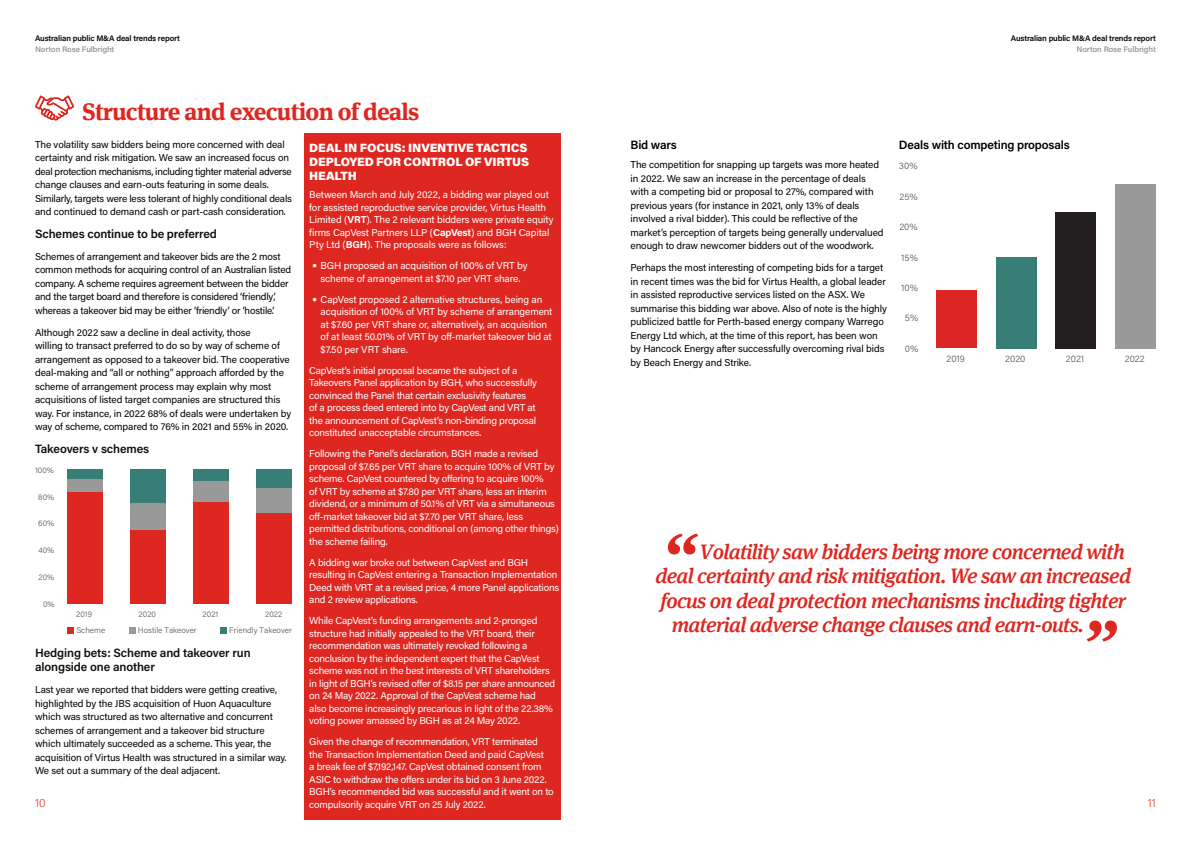
<style>
.page{position:relative;width:1191px;height:842px;background:#fff}
.page>*{position:absolute;margin:0;border:0;box-sizing:border-box;transform-origin:0 0}
.t1{font:italic 500 72px "Meta Serif Offc Pro";color:#dd2720}
.t2{font:700 24px "Meta Serif Offc Pro";letter-spacing:-.03em;color:#dd2720}
.t3{font:italic 500 21px "Meta Serif Offc Pro";letter-spacing:-.03em;color:#dd2720}
.t4{font:600 12px/14px "Acumin Pro";letter-spacing:-.01em;color:#12100b}
.t5{font:900 12px/14px "Acumin Pro";letter-spacing:-.01em;color:#fff;text-align:justify}
.t6{font:600 12px "Acumin Pro";letter-spacing:-.015em;color:#000}
.t7{font:200 12px "Acumin Pro";color:#dd2720}
.t8{font:10px/13.5px "Acumin Pro";letter-spacing:-.01em;color:#000}
.t9{font:10px/12.5px "Acumin Pro";letter-spacing:-.02em;color:#fff}
.t10{font:300 9.5px "Acumin Pro";color:#595959}
.t11{font:300 8.2px "Acumin Pro";color:#595959}
.t12{font:600 8px "Acumin Pro";letter-spacing:-.015em;color:#000}
.t13{font:600 8px "Acumin Pro";letter-spacing:-.01em;color:#999}
.s1{font-weight:700}
.s2{font-family:"Meta Serif Offc Pro"}
</style>
<div class="page">
<svg style="left:35px;top:96px;width:39px;height:24px"></svg>
<div style="left:303px;top:133px;width:257px;height:687px;background:#dd2720"></div>
<div style="left:257px;top:513px;width:35px;height:91px;background:#dd2720"></div>
<div style="left:257px;top:488px;width:35px;height:25px;background:#999"></div>
<div style="left:257px;top:469px;width:35px;height:19px;background:#377f76"></div>
<svg style="left:68px;top:628px;width:6px;height:6px"></svg>
<svg style="left:129px;top:628px;width:6px;height:6px"></svg>
<div style="left:220px;top:628px;width:7px;height:6px;background:#377f76"></div>
<div style="left:68px;top:492px;width:35px;height:112px;background:#dd2720"></div>
<div style="left:68px;top:479px;width:35px;height:13px;background:#999"></div>
<div style="left:68px;top:469px;width:35px;height:10px;background:#377f76"></div>
<div style="left:131px;top:530px;width:35px;height:74px;background:#dd2720"></div>
<div style="left:131px;top:503px;width:35px;height:27px;background:#999"></div>
<div style="left:131px;top:469px;width:35px;height:34px;background:#377f76"></div>
<div style="left:194px;top:502px;width:35px;height:102px;background:#dd2720"></div>
<div style="left:194px;top:481px;width:35px;height:21px;background:#999"></div>
<div style="left:194px;top:469px;width:35px;height:12px;background:#377f76"></div>
<div style="left:1114px;top:184px;width:41px;height:164px;background:#999"></div>
<div style="left:936px;top:290px;width:41px;height:58px;background:#dc2726"></div>
<div style="left:996px;top:257px;width:40px;height:91px;background:#377f76"></div>
<div style="left:1055px;top:212px;width:41px;height:136px;background:#231f20"></div>
<p class="t12" style="left:35px;top:33px;width:146px">Australian public M&amp;A deal trends report</p>
<p class="t13" style="left:35px;top:44px;width:81px">Norton Rose Fulbright</p>
<p class="t12" style="left:1011px;top:33px;width:146px">Australian public M&amp;A deal trends report</p>
<p class="t13" style="left:1076px;top:44px;width:81px">Norton Rose Fulbright</p>
<h2 class="t2" style="left:83px;top:93px;width:338px">Structure and execution of deals</h2>
<p class="t5" style="left:309px;top:140px;width:221px">DEAL IN FOCUS: INVENTIVE TACTICS DEPLOYED FOR CONTROL OF VIRTUS HEALTH</p>
<p class="t9" style="left:309px;top:188px;width:246px">Between March and July 2022, a bidding war played out for assisted reproductive service provider, Virtus Health Limited (<span class="s1">VRT</span>). The 2 relevant bidders were private equity firms CapVest Partners LLP (<span class="s1">CapVest</span>) and BGH Capital Pty Ltd (<span class="s1">BGH</span>). The proposals were as follows:</p>
<p class="t9" style="left:312px;top:259px;width:217px;text-align:center"><span class="s2">•</span> BGH proposed an acquisition of 100% of VRT by scheme of arrangement at $7.10 per VRT share.</p>
<p class="t9" style="left:320px;top:292px;width:233px;text-indent:-8px"><span class="s2">•</span> CapVest proposed 2 alternative structures, being an acquisition of 100% of VRT by scheme of arrangement at $7.60 per VRT share or, alternatively, an acquisition of at least 50.01% of VRT by off-market takeover bid at $7.50 per VRT share.</p>
<p class="t9" style="left:309px;top:363px;width:229px">CapVest’s initial proposal became the subject of a Takeovers Panel application by BGH, who successfully convinced the Panel that certain exclusivity features of a process deed entered into by CapVest and VRT at the announcement of CapVest’s non-binding proposal constituted unacceptable circumstances.</p>
<p class="t9" style="left:309px;top:447px;width:251px">Following the Panel’s declaration, BGH made a revised proposal of $7.65 per VRT share to acquire 100% of VRT by scheme. CapVest countered by offering to acquire 100%<br>of VRT by scheme at $7.80 per VRT share, less an interim dividend, or a minimum of 50.1% of VRT via a simultaneous off-market takeover bid at $7.70 per VRT share, less permitted distributions, conditional on (among other things) the scheme failing.</p>
<p class="t9" style="left:309px;top:555px;width:251px">A bidding war broke out between CapVest and BGH resulting in CapVest entering a Transaction Implementation Deed with VRT at a revised price, 4 more Panel applications and 2 review applications.</p>
<p class="t9" style="left:309px;top:614px;width:247px">While CapVest’s funding arrangements and 2-pronged structure had initially appealed to the VRT board, their recommendation was ultimately revoked following a conclusion by the independent expert that the CapVest scheme was not in the best interests of VRT shareholders in light of BGH’s revised offer of $8.15 per share announced on 24 May 2022. Approval of the CapVest scheme had also become increasingly precarious in light of the 22.38% voting power amassed by BGH as at 24 May 2022.</p>
<p class="t9" style="left:309px;top:735px;width:246px">Given the change of recommendation, VRT terminated the Transaction Implementation Deed and paid CapVest<br>a break fee of $7,192,147. CapVest obtained consent from ASIC to withdraw the offers under its bid on 3 June 2022.<br>BGH’s recommended bid was successful and it went on to compulsorily acquire VRT on 25 July 2022.</p>
<p class="t8" style="left:35px;top:137px;width:258px">The volatility saw bidders being more concerned with deal certainty and risk mitigation. We saw an increased focus on deal protection mechanisms, including tighter material adverse change clauses and earn-outs featuring in some deals.<br>Similarly, targets were less tolerant of highly conditional deals and continued to demand cash or part-cash consideration.</p>
<p class="t4" style="left:35px;top:226px;width:183px">Schemes continue to be preferred</p>
<p class="t8" style="left:35px;top:249px;width:258px">Schemes of arrangement and takeover bids are the 2 most common methods for acquiring control of an Australian listed company. A scheme requires agreement between the bidder and the target board and therefore is considered ‘friendly’, whereas a takeover bid may be either ‘friendly’ or ‘hostile’.</p>
<p class="t8" style="left:35px;top:325px;width:258px">Although 2022 saw a decline in deal activity, those<br>willing to transact preferred to do so by way of scheme of arrangement as opposed to a takeover bid. The cooperative deal-making and “all or nothing” approach afforded by the scheme of arrangement process may explain why most acquisitions of listed target companies are structured this way. For instance, in 2022 68% of deals were undertaken by way of scheme, compared to 76% in 2021 and 55% in 2020.</p>
<p class="t4" style="left:35px;top:441px;width:116px">Takeovers v schemes</p>
<p class="t6" style="left:630px;top:137px;width:48px">Bid wars</p>
<p class="t8" style="left:630px;top:157px;width:254px">The competition for snapping up targets was more heated in 2022. We saw an increase in the percentage of deals with a competing bid or proposal to 27%, compared with previous years (for instance in 2021, only 13% of deals involved a rival bidder). This could be reflective of the market’s perception of targets being generally undervalued enough to draw newcomer bidders out of the woodwork.</p>
<p class="t8" style="left:630px;top:260px;width:258px">Perhaps the most interesting of competing bids for a target in recent times was the bid for Virtus Health, a global leader in assisted reproductive services listed on the ASX. We summarise this bidding war above. Also of note is the highly publicized battle for Perth-based energy company Warrego Energy Ltd which, at the time of this report, has been won by Hancock Energy after successfully overcoming rival bids by Beach Energy and Strike.</p>
<p class="t6" style="left:899px;top:137px;width:172px">Deals with competing proposals</p>
<p class="t10" style="left:899px;top:159px;width:20px">30%</p>
<p class="t10" style="left:899px;top:190px;width:20px">25%</p>
<p class="t10" style="left:899px;top:220px;width:20px">20%</p>
<p class="t10" style="left:901px;top:251px;width:18px">15%</p>
<p class="t10" style="left:901px;top:281px;width:18px">10%</p>
<p class="t10" style="left:905px;top:312px;width:15px">5%</p>
<p class="t10" style="left:905px;top:342px;width:15px">0%</p>
<p class="t10" style="left:946px;top:352px;width:20px">2019</p>
<p class="t10" style="left:1005px;top:352px;width:22px">2020</p>
<p class="t10" style="left:1065px;top:352px;width:20px">2021</p>
<p class="t10" style="left:1124px;top:352px;width:21px">2022</p>
<p class="t11" style="left:35px;top:464px;width:20px">100%</p>
<p class="t11" style="left:38px;top:491px;width:17px">80%</p>
<p class="t11" style="left:38px;top:518px;width:17px">60%</p>
<h1 class="t1" style="left:662px;top:504px;width:36px">“</h1>
<h3 class="t3" style="left:699px;top:536px;width:427px">Volatility saw bidders being more concerned with</h3>
<h3 class="t3" style="left:655px;top:560px;width:477px">deal certainty and risk mitigation. We saw an increased</h3>
<h3 class="t3" style="left:660px;top:584px;width:467px">focus on deal protection mechanisms including tighter</h3>
<h3 class="t3" style="left:671px;top:608px;width:414px">material adverse change clauses and earn-outs.</h3>
<h1 class="t1" style="left:1080px;top:591px;width:36px">”</h1>
<p class="t11" style="left:38px;top:545px;width:17px">40%</p>
<p class="t11" style="left:38px;top:572px;width:17px">20%</p>
<p class="t11" style="left:43px;top:598px;width:13px">0%</p>
<p class="t11" style="left:76px;top:608px;width:17px">2019</p>
<p class="t11" style="left:139px;top:608px;width:19px">2020</p>
<p class="t11" style="left:203px;top:608px;width:17px">2021</p>
<p class="t11" style="left:265px;top:608px;width:19px">2022</p>
<p class="t11" style="left:76px;top:625px;width:30px">Scheme</p>
<p class="t11" style="left:138px;top:625px;width:60px">Hostile Takeover</p>
<p class="t11" style="left:229px;top:625px;width:64px">Friendly Takeover</p>
<p class="t4" style="left:35px;top:645px;width:217px">Hedging bets: Scheme and takeover run alongside one another</p>
<p class="t8" style="left:35px;top:683px;width:253px">Last year we reported that bidders were getting creative, highlighted by the JBS acquisition of Huon Aquaculture which was structured as two alternative and concurrent schemes of arrangement and a takeover bid structure which ultimately succeeded as a scheme. This year, the acquisition of Virtus Health was structured in a similar way.<br>We set out a summary of the deal adjacent.</p>
<p class="t7" style="left:35px;top:794px;width:12px">10</p>
<p class="t7" style="left:1148px;top:794px;width:9px">11</p>
</div>
